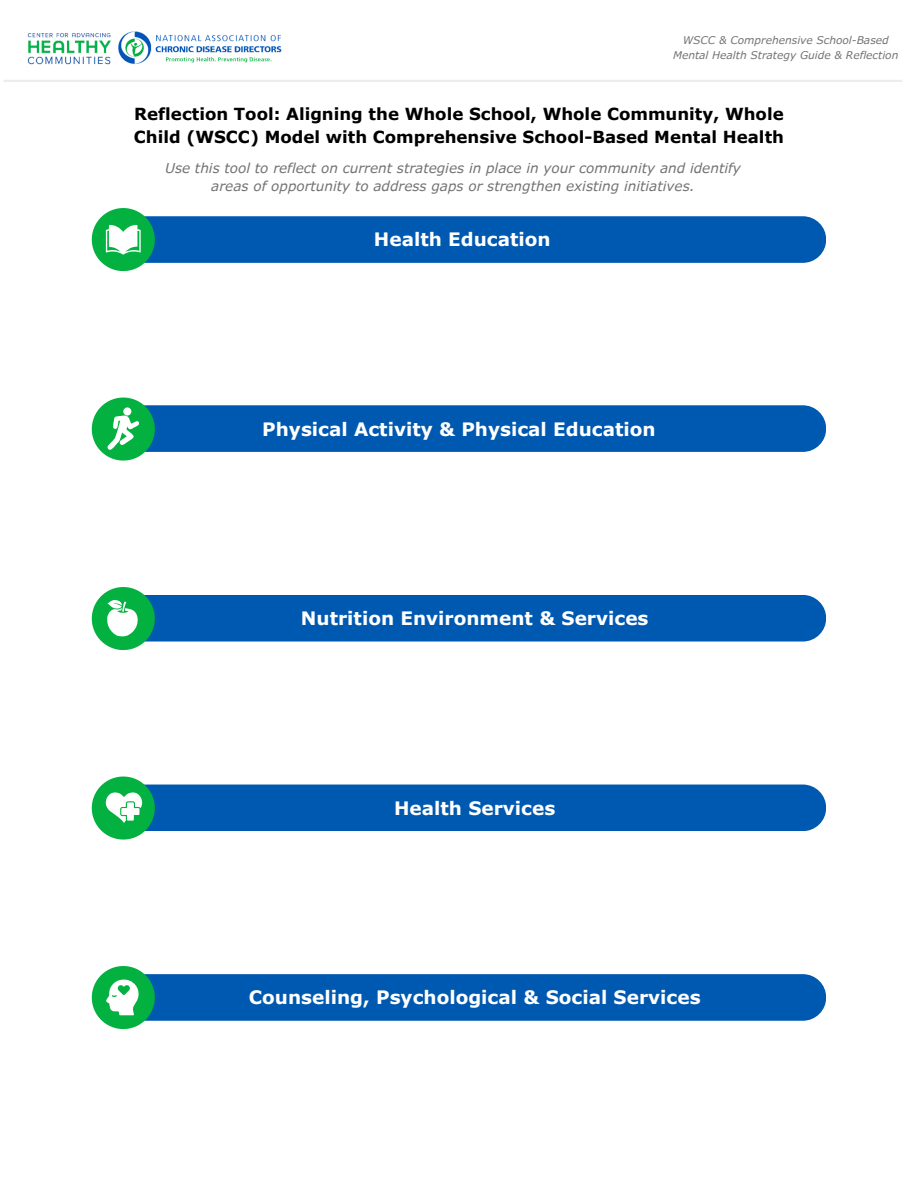
<style>
.page{position:relative;width:918px;height:1188px;background:#fff}
.page>*{position:absolute;margin:0;border:0;box-sizing:border-box;transform-origin:0 0}
.t1{font:700 18.45px "Verdana Pro";color:#fff}
.t2{font:700 16.65px/22.5px "Verdana Pro";color:#000}
.t3{font:italic 13.65px/18px "Verdana Pro";color:#737373;text-align:center}
.t4{font:italic 10.65px/14.1px "Verdana Pro";color:#737373;text-align:center}
</style>
<div class="page">
<div style="left:123px;top:216px;width:703px;height:47px;background:#0059b0;border-radius:23px"></div>
<svg style="left:92px;top:208px;width:63px;height:63px"></svg>
<div style="left:123px;top:405px;width:703px;height:47px;background:#0059b0;border-radius:23px"></div>
<svg style="left:92px;top:398px;width:63px;height:63px"></svg>
<div style="left:123px;top:595px;width:703px;height:47px;background:#0059b0;border-radius:23px"></div>
<svg style="left:92px;top:587px;width:63px;height:63px"></svg>
<div style="left:123px;top:785px;width:703px;height:46px;background:#0059b0;border-radius:23px"></div>
<svg style="left:92px;top:777px;width:63px;height:63px"></svg>
<div style="left:123px;top:974px;width:703px;height:47px;background:#0059b0;border-radius:23px"></div>
<svg style="left:92px;top:966px;width:63px;height:63px"></svg>
<img style="left:27px;top:31px;width:255px;height:34px">
<hr style="left:4px;top:80px;width:899px;height:2px;background:#ededed">
<p class="t4" style="left:673px;top:33px;width:227px">WSCC &amp; Comprehensive School-Based<br>Mental Health Strategy Guide &amp; Reflection</p>
<h1 class="t2" style="left:134px;top:102px;width:652px">Reflection Tool: Aligning the Whole School, Whole Community, Whole<br>Child (WSCC) Model with Comprehensive School-Based Mental Health</h1>
<p class="t3" style="left:165px;top:158px;width:577px">Use this tool to reflect on current strategies in place in your community and identify areas of opportunity to address gaps or strengthen existing initiatives.</p>
<p class="t1" style="left:374px;top:228px;width:178px">Health Education</p>
<p class="t1" style="left:262px;top:417px;width:395px">Physical Activity &amp; Physical Education</p>
<h2 class="t1" style="left:301px;top:607px;width:349px">Nutrition Environment &amp; Services</h2>
<h3 class="t1" style="left:394px;top:796px;width:163px">Health Services</h3>
<p class="t1" style="left:249px;top:986px;width:453px">Counseling, Psychological &amp; Social Services</p>
</div>
